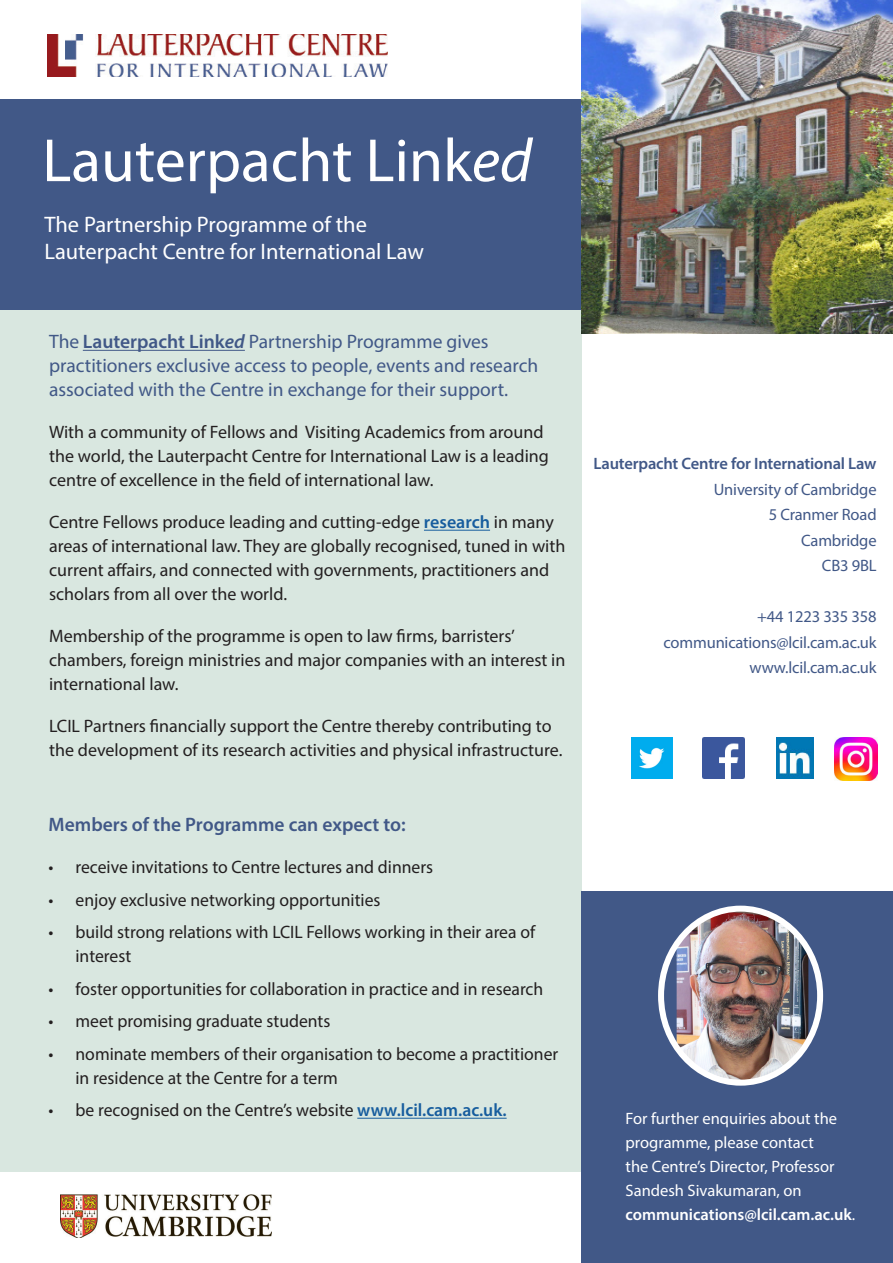
<style>
.page{position:relative;width:893px;height:1263px;background:#fff}
.page>*{position:absolute;margin:0;border:0;box-sizing:border-box;transform-origin:0 0}
.t1{font:61.5px "Myriad Pro";color:#fff}
.t2{font:22.5px "Myriad Pro";color:#fff}
.t3{font:19.5px/24px "Myriad Pro";color:#415887}
.t4{font:600 19.5px "Myriad Pro";color:#415887}
.t5{font:18px/24px "Myriad Pro";color:#231f20}
.t6{font:16.5px/24px "Myriad Pro";color:#fff}
.t7{font:16.5px "Myriad Pro";letter-spacing:-.01em;color:#415887}
.t8{font:600 16.5px "Myriad Pro";letter-spacing:-.01em;color:#415887}
.s1{font-style:italic}
.s2{font-weight:600}
.s3{font-weight:600;font-style:italic}
.s4{font-weight:600;color:#175d9e}
</style>
<div class="page">
<div style="left:0;top:310px;width:581px;height:862px;background:#d9e7e0"></div>
<div style="left:581px;top:892px;width:312px;height:371px;background:#415887"></div>
<div style="left:0;top:99px;width:617px;height:211px;background:#415887"></div>
<img style="left:581px;top:0;width:312px;height:334px">
<hr style="left:357px;top:1118px;width:150px;height:1px;background:#175d9e">
<img style="left:48px;top:34px;width:340px;height:43px">
<hr style="left:83px;top:350px;width:162px;height:1px;background:#415887">
<hr style="left:424px;top:530px;width:66px;height:1px;background:#175d9e">
<img style="left:60px;top:1195px;width:212px;height:42px">
<img style="left:677px;top:909px;width:131px;height:173px">
<div style="left:658px;top:906px;width:165px;height:180px;border:6px solid #fff;border-radius:50%"></div>
<img style="left:703px;top:737px;width:41px;height:41px">
<img style="left:631px;top:737px;width:42px;height:41px">
<img style="left:776px;top:737px;width:37px;height:41px">
<img style="left:834px;top:737px;width:44px;height:44px">
<p class="t1" style="left:42px;top:123px;width:491px">Lauterpacht Link<span class="s1">ed</span></p>
<p class="t2" style="left:44px;top:211px;width:324px">The Partnership Programme of the</p>
<p class="t2" style="left:44px;top:238px;width:381px">Lauterpacht Centre for International Law</p>
<p class="t3" style="left:49px;top:329px;width:491px">The <span class="s2">Lauterpacht Link</span><span class="s3">ed</span> Partnership Programme gives practitioners exclusive access to people, events and research associated with the Centre in exchange for their support.</p>
<p class="t5" style="left:49px;top:420px;width:501px">With a community of Fellows and Visiting Academics from around the world, the Lauterpacht Centre for International Law is a leading centre of excellence in the field of international law.</p>
<p class="t5" style="left:49px;top:510px;width:518px">Centre Fellows produce leading and cutting-edge <span class="s4">research</span> in many areas of international law. They are globally recognised, tuned in with current affairs, and connected with governments, practitioners and scholars from all over the world.</p>
<p class="t5" style="left:49px;top:624px;width:518px">Membership of the programme is open to law firms, barristers’ chambers, foreign ministries and major companies with an interest in international law.</p>
<p class="t5" style="left:49px;top:714px;width:515px">LCIL Partners financially support the Centre thereby contributing to the development of its research activities and physical infrastructure.</p>
<p class="t4" style="left:49px;top:812px;width:359px">Members of the Programme can expect to:</p>
<p class="t5" style="left:49px;top:855px;width:386px">• receive invitations to Centre lectures and dinners</p>
<p class="t5" style="left:49px;top:887px;width:333px">• enjoy exclusive networking opportunities</p>
<p class="t5" style="left:76px;top:920px;width:461px;text-indent:-27px">• build strong relations with LCIL Fellows working in their area of interest</p>
<p class="t5" style="left:49px;top:976px;width:496px">• foster opportunities for collaboration in practice and in research</p>
<p class="t5" style="left:49px;top:1009px;width:283px">• meet promising graduate students</p>
<p class="t5" style="left:76px;top:1041px;width:484px;text-indent:-27px">• nominate members of their organisation to become a practitioner in residence at the Centre for a term</p>
<p class="t5" style="left:49px;top:1098px;width:460px">• be recognised on the Centre’s website <span class="s4">www.lcil.cam.ac.uk.</span></p>
<p class="t8" style="left:593px;top:453px;width:285px">Lauterpacht Centre for International Law</p>
<p class="t7" style="left:714px;top:479px;width:164px">University of Cambridge</p>
<p class="t7" style="left:769px;top:504px;width:109px">5 Cranmer Road</p>
<p class="t7" style="left:801px;top:530px;width:77px">Cambridge</p>
<p class="t7" style="left:822px;top:555px;width:56px">CB3 9BL</p>
<p class="t7" style="left:757px;top:606px;width:121px">+44 1223 335 358</p>
<p class="t7" style="left:663px;top:632px;width:215px">communications@lcil.cam.ac.uk</p>
<p class="t7" style="left:750px;top:657px;width:129px">www.lcil.cam.ac.uk</p>
<p class="t6" style="left:626px;top:1106px;width:231px">For further enquiries about the programme, please contact<br>the Centre’s Director, Professor<br>Sandesh Sivakumaran, on <span class="s2">communications@lcil.cam.ac.uk</span>.</p>
</div>
